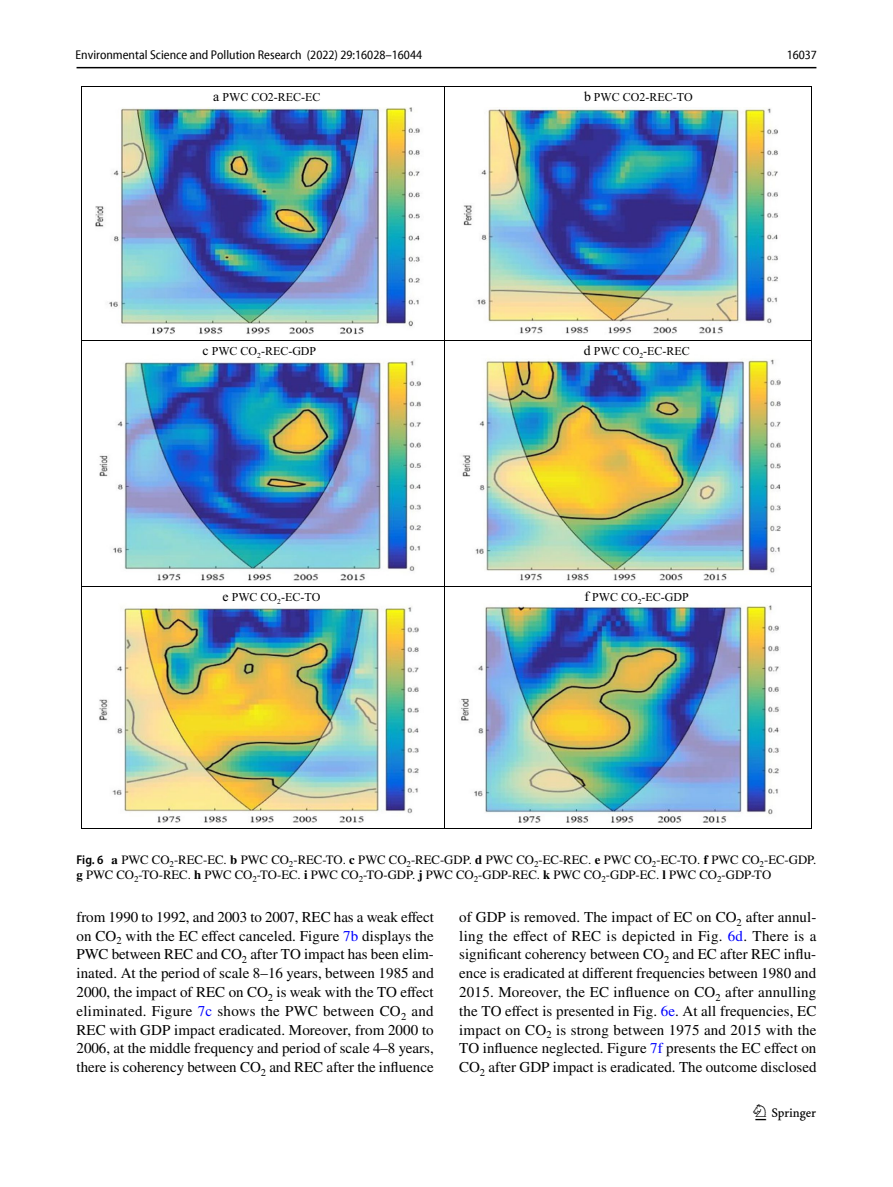
<style>
.page{position:relative;width:893px;height:1187px;background:#fff}
.page>*{position:absolute;margin:0;border:0;box-sizing:border-box;transform-origin:0 0}
.t1{font:22.5px "Springnew Regular 3";color:#000}
.t2{font:15px/18.8px "STIX";color:#000;text-align:justify}
.t3{font:12.75px/15px "STIX";color:#000}
.t4{font:semi-condensed 12.75px "Myriad Pro Unic";color:#000}
.t5{font:12px "Times New Roman PSMT4";color:#000}
.s1{font-size:13.8px}
.s2{font-family:"Myriad Pro";font-weight:600;font-stretch:semi-condensed}
.s3{font-weight:700}
.s4{color:#00f}
</style>
<div class="page">
<hr style="left:77px;top:67px;width:739px;height:1px;background:#000">
<img style="left:96px;top:108px;width:684px;height:714px">
<hr style="left:81px;top:87px;width:363px;height:1px;background:#000">
<hr style="left:444px;top:87px;width:368px;height:1px;background:#000">
<hr style="left:81px;top:87px;width:1px;height:253px;background:#000">
<hr style="left:444px;top:87px;width:1px;height:253px;background:#000">
<hr style="left:812px;top:87px;width:1px;height:253px;background:#000">
<hr style="left:81px;top:340px;width:363px;height:1px;background:#000">
<hr style="left:444px;top:340px;width:368px;height:1px;background:#000">
<hr style="left:81px;top:341px;width:1px;height:245px;background:#000">
<hr style="left:444px;top:341px;width:1px;height:245px;background:#000">
<hr style="left:812px;top:341px;width:1px;height:245px;background:#000">
<hr style="left:81px;top:586px;width:363px;height:1px;background:#000">
<hr style="left:444px;top:586px;width:368px;height:1px;background:#000">
<hr style="left:81px;top:586px;width:1px;height:242px;background:#000">
<hr style="left:444px;top:586px;width:1px;height:242px;background:#000">
<hr style="left:812px;top:586px;width:1px;height:242px;background:#000">
<hr style="left:81px;top:828px;width:363px;height:1px;background:#000">
<hr style="left:444px;top:828px;width:368px;height:1px;background:#000">
<p class="t4" style="left:76px;top:50px;width:348px">Environmental Science and Pollution Research (2022) 29:16028–16044</p>
<p class="t4" style="left:787px;top:50px;width:32px">16037</p>
<p class="t5" style="left:213px;top:90px;width:109px"><span class="s1">a</span> PWC CO2-REC-EC</p>
<p class="t5" style="left:584px;top:90px;width:110px"><span class="s1">b</span> PWC CO2-REC-TO</p>
<p class="t5" style="left:203px;top:344px;width:115px"><span class="s1">c</span> PWC CO<sub>2</sub>-REC-GDP</p>
<p class="t5" style="left:584px;top:344px;width:107px"><span class="s1">d</span> PWC CO<sub>2</sub>-EC-REC</p>
<p class="t5" style="left:223px;top:589px;width:99px"><span class="s1">e</span> PWC CO<sub>2</sub>-EC-TO</p>
<p class="t5" style="left:585px;top:589px;width:106px"><span class="s1">f</span> PWC CO<sub>2</sub>-EC-GDP</p>
<p class="t3" style="left:77px;top:853px;width:741px"><span class="s2">Fig. 6</span> <span class="s3">a</span> PWC CO<sub>2</sub>-REC-EC. <span class="s3">b</span> PWC CO<sub>2</sub>-REC-TO. <span class="s3">c</span> PWC CO<sub>2</sub>-REC-GDP. <span class="s3">d</span> PWC CO<sub>2</sub>-EC-REC. <span class="s3">e</span> PWC CO<sub>2</sub>-EC-TO. <span class="s3">f</span> PWC CO<sub>2</sub>-EC-GDP. <span class="s3">g</span> PWC CO<sub>2</sub>-TO-REC. <span class="s3">h</span> PWC CO<sub>2</sub>-TO-EC. <span class="s3">i</span> PWC CO<sub>2</sub>-TO-GDP. <span class="s3">j</span> PWC CO<sub>2</sub>-GDP-REC. <span class="s3">k</span> PWC CO<sub>2</sub>-GDP-EC. <span class="s3">l</span> PWC CO<sub>2</sub>-GDP-TO</p>
<p class="t2" style="left:77px;top:908px;width:359px">from 1990 to 1992, and 2003 to 2007, REC has a weak effect on CO<sub>2</sub> with the EC effect canceled. Figure <span class="s4">7b</span> displays the PWC between REC and CO<sub>2</sub> after TO impact has been elim&shy;inated. At the period of scale 8–16 years, between 1985 and 2000, the impact of REC on CO<sub>2</sub> is weak with the TO effect eliminated. Figure <span class="s4">7c</span> shows the PWC between CO<sub>2</sub> and REC with GDP impact eradicated. Moreover, from 2000 to 2006, at the middle frequency and period of scale 4–8 years, there is coherency between CO<sub>2</sub> and REC after the influence</p>
<p class="t2" style="left:459px;top:908px;width:359px">of GDP is removed. The impact of EC on CO<sub>2</sub> after annul&shy;ling the effect of REC is depicted in Fig. <span class="s4">6d</span>. There is a significant coherency between CO<sub>2</sub> and EC after REC influ&shy;ence is eradicated at different frequencies between 1980 and 2015. Moreover, the EC influence on CO<sub>2</sub> after annulling the TO effect is presented in Fig. <span class="s4">6e</span>. At all frequencies, EC impact on CO<sub>2</sub> is strong between 1975 and 2015 with the TO influence neglected. Figure <span class="s4">7f</span> presents the EC effect on CO<sub>2</sub> after GDP impact is eradicated. The outcome disclosed</p>
<h1 class="t1" style="left:755px;top:1104px;width:62px">1 3</h1>
</div>
